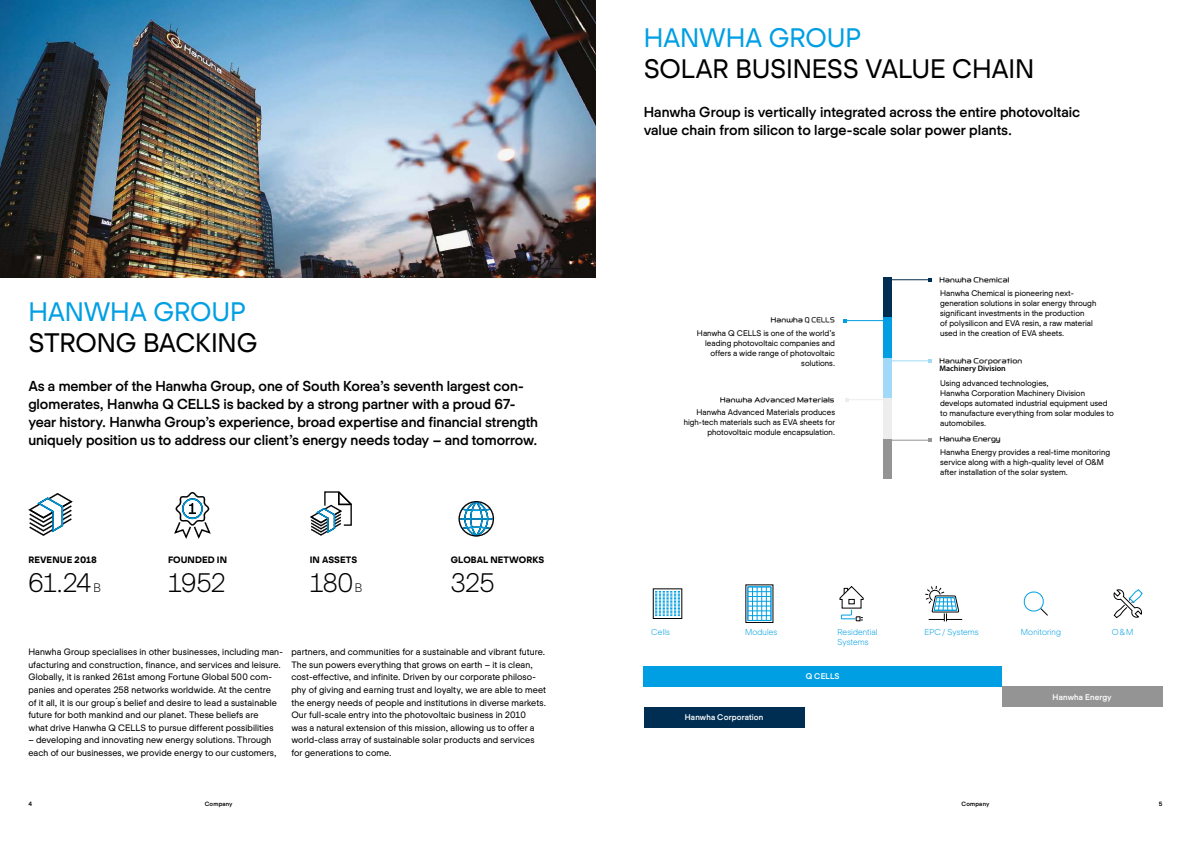
<style>
.page{position:relative;width:1191px;height:842px;background:#fff}
.page>*{position:absolute;margin:0;border:0;box-sizing:border-box;transform-origin:0 0}
.t1{font:26px "Actual R";letter-spacing:-.01em;color:#000}
.t2{font:26px "Actual R";letter-spacing:-.01em;color:#009fe3}
.t3{font:26px "Actual L";letter-spacing:-.02em;color:#000}
.t4{font:14px/18.2px "Actual M";letter-spacing:-.005em;color:#000}
.t5{font:9px/12.6px "Actual R";letter-spacing:.01em;color:#000}
.t6{font:9px "Actual B";letter-spacing:.015em;color:#000}
.t7{font:8.4px/9.5px "Actual L";letter-spacing:.01em;color:#009fe3}
.t8{font:8px/10px "Actual R";color:#000}
.t9{font:8px "Actual M";letter-spacing:.02em;color:#fff}
.t10{font:600 8px "Myriad Pro";color:#000}
.t11{font:6.7px "Hanwha R";letter-spacing:.025em;color:#000}
.t12{font:6.7px "Hanwha R";color:#000}
.t13{font:6px "Actual M";letter-spacing:.03em;color:#000}
.s1{font-size:12px}
</style>
<div class="page">
<img style="left:0;top:0;width:595px;height:277px">
<div style="left:643px;top:666px;width:358px;height:20px;background:#009fe3"></div>
<div style="left:643px;top:707px;width:161px;height:21px;background:#002e52"></div>
<div style="left:1001px;top:686px;width:161px;height:21px;background:#949494"></div>
<svg style="left:653px;top:588px;width:29px;height:31px"></svg>
<svg style="left:749px;top:588px;width:20px;height:31px"></svg>
<div style="left:747px;top:586px;width:24px;height:35px;border:1px solid #009fe3"></div>
<svg style="left:839px;top:586px;width:25px;height:36px"></svg>
<svg style="left:925px;top:586px;width:37px;height:35px"></svg>
<svg style="left:1023px;top:591px;width:25px;height:25px"></svg>
<svg style="left:1113px;top:589px;width:30px;height:30px"></svg>
<svg style="left:28px;top:493px;width:45px;height:43px"></svg>
<svg style="left:174px;top:492px;width:37px;height:47px"></svg>
<div style="left:182px;top:498px;width:21px;height:21px;border:1px solid #009fe3;border-radius:50%"></div>
<svg style="left:310px;top:491px;width:42px;height:45px"></svg>
<svg style="left:460px;top:501px;width:32px;height:36px"></svg>
<div style="left:458px;top:501px;width:36px;height:35px;border:1px solid #000;border-radius:50%"></div>
<div style="left:883px;top:438px;width:8px;height:41px;background:#949494"></div>
<div style="left:883px;top:277px;width:8px;height:41px;background:#002e52"></div>
<div style="left:883px;top:318px;width:8px;height:40px;background:#009fe3"></div>
<div style="left:883px;top:358px;width:8px;height:40px;background:#a1daf8"></div>
<div style="left:883px;top:398px;width:8px;height:40px;background:#ededed"></div>
<hr style="left:845px;top:320px;width:38px;height:1px;background:#009fe3">
<hr style="left:847px;top:399px;width:36px;height:1px;background:#ededed">
<hr style="left:891px;top:279px;width:39px;height:1px;background:#002e52">
<hr style="left:891px;top:360px;width:39px;height:1px;background:#a1daf8">
<hr style="left:891px;top:440px;width:39px;height:1px;background:#949494">
<h1 class="t2" style="left:643px;top:23px;width:219px">HANWHA GROUP</h1>
<h1 class="t1" style="left:643px;top:54px;width:392px">SOLAR BUSINESS VALUE CHAIN</h1>
<h2 class="t4" style="left:643px;top:102px;width:438px">Hanwha Group is vertically integrated across the entire photovoltaic value chain from silicon to large-scale solar power plants.</h2>
<h1 class="t2" style="left:28px;top:297px;width:219px">HANWHA GROUP</h1>
<h1 class="t1" style="left:28px;top:328px;width:231px">STRONG BACKING</h1>
<p class="t4" style="left:28px;top:376px;width:511px">As a member of the Hanwha Group, one of South Korea’s seventh largest con&shy;glomerates, Hanwha Q CELLS is backed by a strong partner with a proud 67- year history. Hanwha Group’s experience, broad expertise and financial strength uniquely position us to address our client’s energy needs today – and tomorrow.</p>
<p class="t6" style="left:28px;top:555px;width:70px">REVENUE 2018</p>
<h1 class="t3" style="left:28px;top:568px;width:74px">61.24<span class="s1">B</span></h1>
<p class="t6" style="left:168px;top:555px;width:61px">FOUNDED IN</p>
<h1 class="t3" style="left:168px;top:568px;width:59px">1952</h1>
<p class="t6" style="left:310px;top:555px;width:49px">IN ASSETS</p>
<h1 class="t3" style="left:310px;top:568px;width:54px">180<span class="s1">B</span></h1>
<p class="t6" style="left:451px;top:555px;width:95px">GLOBAL NETWORKS</p>
<h1 class="t3" style="left:451px;top:568px;width:45px">325</h1>
<p class="t5" style="left:28px;top:646px;width:256px">Hanwha Group specialises in other businesses, including man&shy;ufacturing and construction, finance, and services and leisure.<br>Globally, it is ranked 261st among Fortune Global 500 com&shy;panies and operates 258 networks worldwide. At the centre<br>of it all, it is our group´s belief and desire to lead a sustainable future for both mankind and our planet. These beliefs are<br>what drive Hanwha Q CELLS to pursue different possibilities</p>
<p class="t5" style="left:28px;top:734px;width:250px">– developing and innovating new energy solutions. Through each of our businesses, we provide energy to our customers,</p>
<p class="t5" style="left:291px;top:646px;width:256px">partners, and communities for a sustainable and vibrant future.<br>The sun powers everything that grows on earth – it is clean, cost-effective, and infinite. Driven by our corporate philoso&shy;phy of giving and earning trust and loyalty, we are able to meet the energy needs of people and institutions in diverse markets.<br>Our full-scale entry into the photovoltaic business in 2010<br>was a natural extension of this mission, allowing us to offer a world-class array of sustainable solar products and services for generations to come.</p>
<p class="t11" style="left:771px;top:316px;width:65px">Hanwha Q CELLS</p>
<p class="t8" style="left:697px;top:328px;width:140px;text-align:right">Hanwha Q CELLS is one of the world’s leading photovoltaic companies and offers a wide range of photovoltaic solutions.</p>
<p class="t11" style="left:720px;top:396px;width:116px">Hanwha Advanced Materials</p>
<p class="t8" style="left:684px;top:407px;width:153px;text-align:right">Hanwha Advanced Materials produces high-tech materials such as EVA sheets for photovoltaic module encapsulation.</p>
<p class="t11" style="left:939px;top:276px;width:72px">Hanwha Chemical</p>
<p class="t8" style="left:940px;top:288px;width:158px">Hanwha Chemical is pioneering next&shy;generation solutions in solar energy through significant investments in the production<br>of polysilicon and EVA resin, a raw material used in the creation of EVA sheets.</p>
<p class="t11" style="left:939px;top:357px;width:84px">Hanwha Corporation</p>
<p class="t10" style="left:939px;top:364px;width:68px">Machinery Division</p>
<p class="t8" style="left:940px;top:378px;width:175px">Using advanced technologies,<br>Hanwha Corporation Machinery Division develops automated industrial equipment used to manufacture everything from solar modules to automobiles.</p>
<p class="t12" style="left:939px;top:435px;width:62px">Hanwha Energy</p>
<p class="t8" style="left:940px;top:447px;width:171px">Hanwha Energy provides a real-time monitoring service along with a high-quality level of O&amp;M after installation of the solar system.</p>
<p class="t7" style="left:651px;top:628px;width:20px">Cells</p>
<p class="t7" style="left:745px;top:628px;width:34px">Modules</p>
<p class="t7" style="left:837px;top:628px;width:42px">Residential<br>Systems</p>
<p class="t7" style="left:924px;top:628px;width:56px">EPC/ Systems</p>
<p class="t7" style="left:1020px;top:628px;width:42px">Monitoring</p>
<p class="t7" style="left:1112px;top:628px;width:23px">O&amp;M</p>
<p class="t9" style="left:806px;top:672px;width:35px">Q CELLS</p>
<p class="t9" style="left:685px;top:713px;width:80px">Hanwha Corporation</p>
<p class="t9" style="left:1052px;top:692px;width:61px">Hanwha Energy</p>
<p class="t13" style="left:28px;top:801px;width:5px">4</p>
<p class="t13" style="left:205px;top:801px;width:29px">Company</p>
<p class="t13" style="left:961px;top:801px;width:29px">Company</p>
<p class="t13" style="left:1159px;top:801px;width:5px">5</p>
</div>
